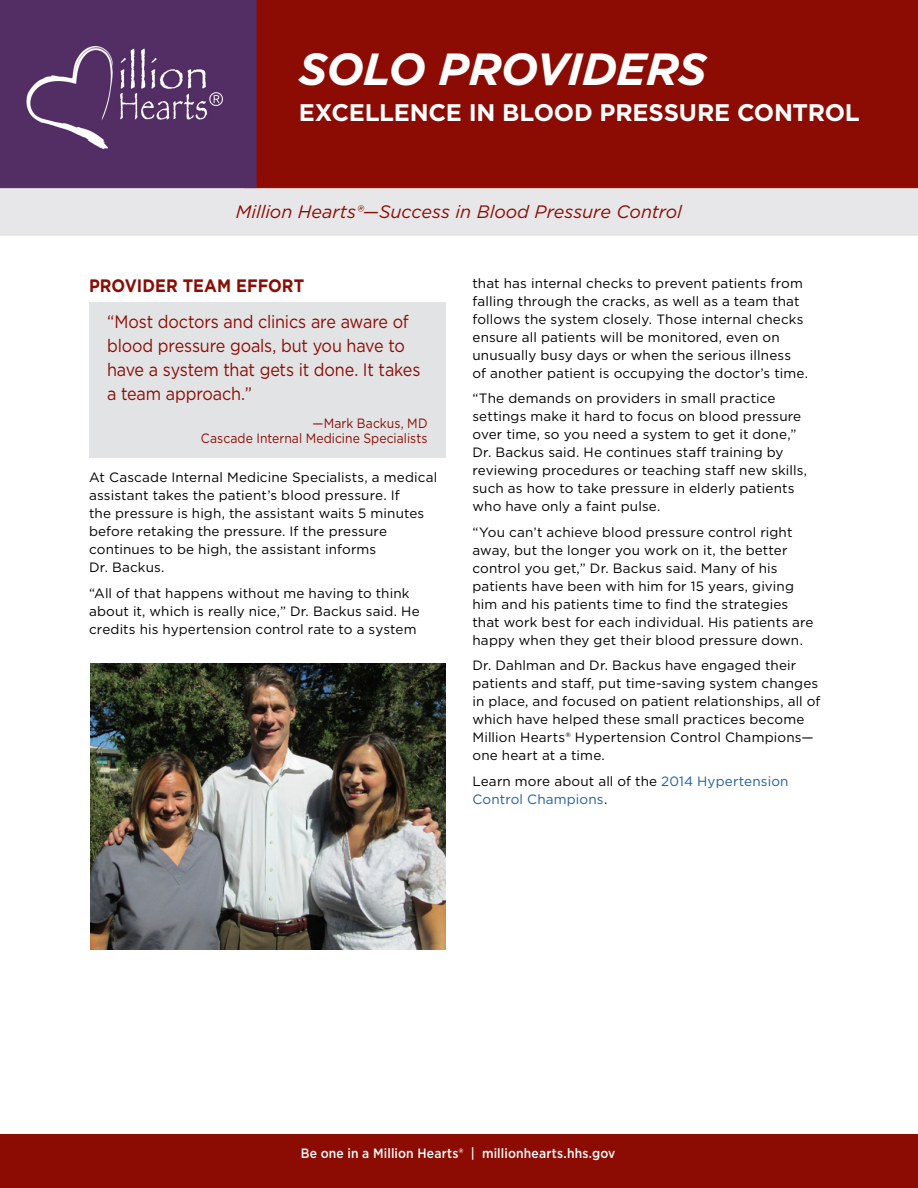
<style>
.page{position:relative;width:918px;height:1188px;background:#fff}
.page>*{position:absolute;margin:0;border:0;box-sizing:border-box;transform-origin:0 0}
.t1{font:italic 700 45px "Gotham";letter-spacing:-.015em;color:#fff}
.t2{font:700 24px "Gotham";letter-spacing:-.01em;color:#fff}
.t3{font:18px/24px "Gotham";letter-spacing:-.01em;color:#8c0c04;scale:.9 1}
.t4{font:italic 18px "Gotham";color:#8c0c04}
.t5{font:700 18px "Gotham";letter-spacing:.005em;color:#8c0c04;scale:.9 1}
.t6{font:13.5px/18px "Gotham";letter-spacing:.01em;color:#000}
.t7{font:13.5px/18px "Gotham";letter-spacing:.01em;color:#215e9e}
.t8{font:13.5px/15px "Gotham";letter-spacing:.005em;color:#8c0c04;text-align:right;scale:.9 1}
.t9{font:500 13.5px "Gotham";letter-spacing:.015em;color:#fff;scale:.9 1}
.s1{color:#000}
</style>
<div class="page">
<img style="left:0;top:0;width:918px;height:1188px">
<div style="left:89px;top:302px;width:357px;height:156px;background:#e2e3e4"></div>
<img style="left:13px;top:39px;width:229px;height:130px">
<img style="left:90px;top:663px;width:356px;height:287px">
<h1 class="t1" style="left:299px;top:39px;width:409px">SOLO PROVIDERS</h1>
<h2 class="t2" style="left:299px;top:96px;width:562px">EXCELLENCE IN BLOOD PRESSURE CONTROL</h2>
<h3 class="t4" style="left:236px;top:200px;width:448px">Million Hearts®—Success in Blood Pressure Control</h3>
<h3 class="t5" style="left:89px;top:273px;width:241px">PROVIDER TEAM EFFORT</h3>
<p class="t3" style="left:107px;top:309px;width:350px">“Most doctors and clinics are aware of blood pressure goals, but you have to have a system that gets it done. It takes a team approach.”</p>
<p class="t8" style="left:201px;top:416px;width:253px">—Mark Backus, MD<br>Cascade Internal Medicine Specialists</p>
<p class="t6" style="left:89px;top:468px;width:350px">At Cascade Internal Medicine Specialists, a medical assistant takes the patient’s blood pressure. If<br>the pressure is high, the assistant waits 5 minutes before retaking the pressure. If the pressure continues to be high, the assistant informs<br>Dr. Backus.</p>
<p class="t6" style="left:89px;top:584px;width:332px">“All of that happens without me having to think about it, which is really nice,” Dr. Backus said. He credits his hypertension control rate to a system</p>
<p class="t6" style="left:472px;top:274px;width:337px">that has internal checks to prevent patients from falling through the cracks, as well as a team that follows the system closely. Those internal checks ensure all patients will be monitored, even on unusually busy days or when the serious illness of another patient is occupying the doctor’s time.</p>
<p class="t6" style="left:472px;top:389px;width:336px">“The demands on providers in small practice settings make it hard to focus on blood pressure over time, so you need a system to get it done,” Dr. Backus said. He continues staff training by reviewing procedures or teaching staff new skills, such as how to take pressure in elderly patients who have only a faint pulse.</p>
<p class="t6" style="left:472px;top:523px;width:343px">“You can’t achieve blood pressure control right away, but the longer you work on it, the better control you get,” Dr. Backus said. Many of his patients have been with him for 15 years, giving him and his patients time to find the strategies that work best for each individual. His patients are happy when they get their blood pressure down.</p>
<p class="t6" style="left:472px;top:656px;width:350px">Dr. Dahlman and Dr. Backus have engaged their patients and staff, put time-saving system changes in place, and focused on patient relationships, all of which have helped these small practices become Million Hearts® Hypertension Control Champions— one heart at a time.</p>
<p class="t7" style="left:472px;top:772px;width:318px"><span class="s1">Learn more about all of the</span> 2014 Hypertension<br>Control Champions<span class="s1">.</span></p>
<p class="t9" style="left:301px;top:1145px;width:351px">Be one in a Million Hearts® | millionhearts.hhs.gov</p>
</div>
